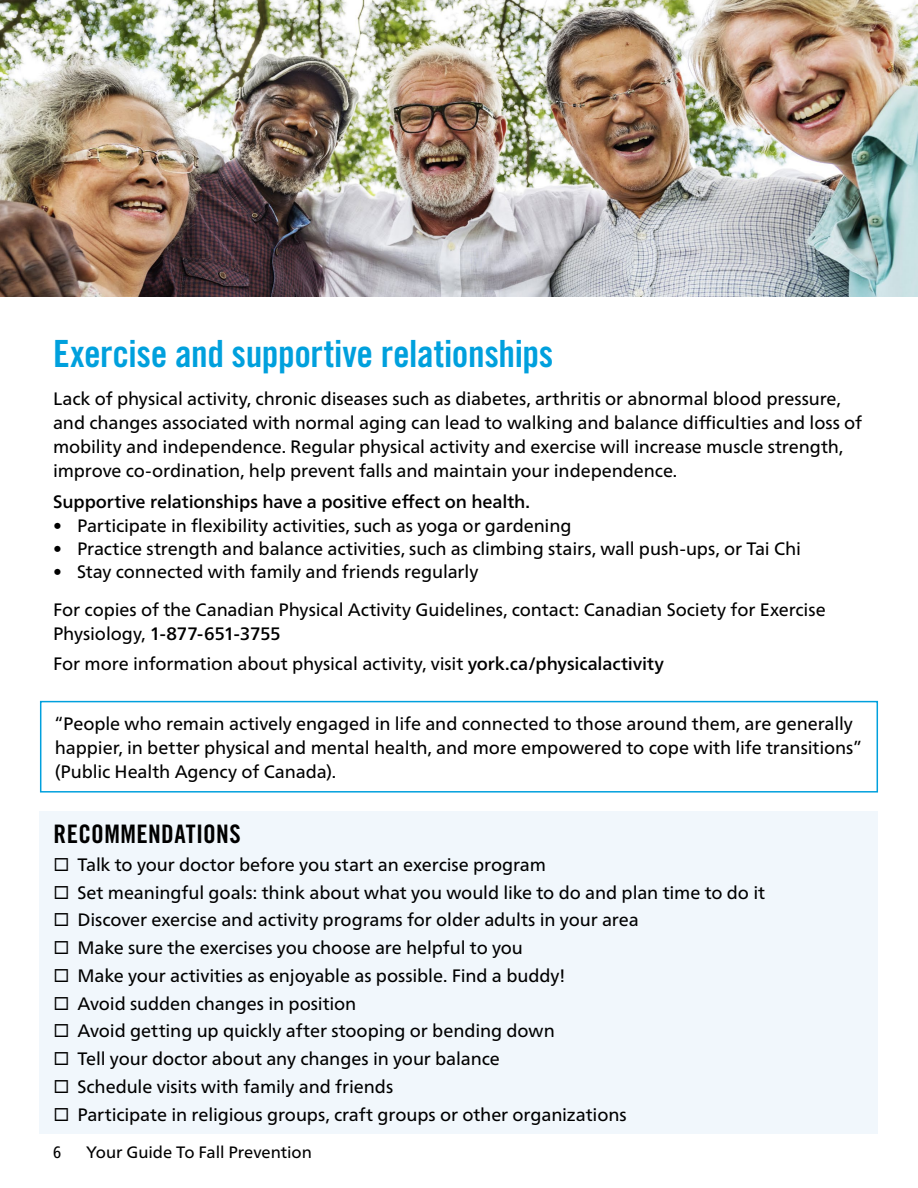
<style>
.page{position:relative;width:918px;height:1188px;background:#fff}
.page>*{position:absolute;margin:0;border:0;box-sizing:border-box;transform-origin:0 0}
.H2_-_Lake{font:37.5px "Trade Gothic LT Pro Bd Cn 20";letter-spacing:-.01em;color:#00a0dd}
.t1{font:25.5px "Trade Gothic LT Pro Bd Cn 20";letter-spacing:.015em;color:#000}
.Body{font:18px/24px "Frutiger Neue LT Pro";letter-spacing:-.005em;color:#000}
.Bullet_Header{font:500 18px "Frutiger Neue LT Pro";letter-spacing:-.005em;color:#000}
.t2{font:16.5px "Frutiger Neue LT Pro";letter-spacing:-.005em;color:#000}
.t3{font:condensed 16.5px "Frutiger Neue LT Pro";color:#000}
.s1{font-weight:500}
</style>
<div class="page">
<div style="left:40px;top:701px;width:838px;height:92px;border:2px solid #00a0dd"></div>
<div style="left:40px;top:811px;width:838px;height:323px;background:#f1f7fc"></div>
<img style="left:0;top:0;width:918px;height:297px">
<p class="H2_-_Lake" style="left:53px;top:331px;width:502px">Exercise and supportive relationships</p>
<p class="Body" style="left:53px;top:386px;width:811px">Lack of physical activity, chronic diseases such as diabetes, arthritis or abnormal blood pressure, and changes associated with normal aging can lead to walking and balance difficulties and loss of mobility and independence. Regular physical activity and exercise will increase muscle strength, improve co-ordination, help prevent falls and maintain your independence.</p>
<p class="Bullet_Header" style="left:53px;top:490px;width:478px">Supportive relationships have a positive effect on health.</p>
<p class="Body" style="left:53px;top:513px;width:520px">• Participate in flexibility activities, such as yoga or gardening</p>
<p class="Body" style="left:53px;top:536px;width:749px">• Practice strength and balance activities, such as climbing stairs, wall push-ups, or Tai Chi</p>
<p class="Body" style="left:53px;top:560px;width:427px">• Stay connected with family and friends regularly</p>
<p class="Body" style="left:53px;top:597px;width:774px">For copies of the Canadian Physical Activity Guidelines, contact: Canadian Society for Exercise<br>Physiology, <span class="s1">1-877-651-3755</span></p>
<p class="Body" style="left:53px;top:652px;width:613px">For more information about physical activity, visit <span class="s1">york.ca/physicalactivity</span></p>
<p class="Body" style="left:55px;top:711px;width:808px">“People who remain actively engaged in life and connected to those around them, are generally happier, in better physical and mental health, and more empowered to cope with life transitions” (Public Health Agency of Canada).</p>
<h3 class="t1" style="left:53px;top:818px;width:189px">RECOMMENDATIONS</h3>
<p class="Body" style="left:77px;top:852px;width:470px">Talk to your doctor before you start an exercise program</p>
<p class="Body" style="left:77px;top:880px;width:689px">Set meaningful goals: think about what you would like to do and plan time to do it</p>
<p class="Body" style="left:77px;top:908px;width:563px">Discover exercise and activity programs for older adults in your area</p>
<p class="Body" style="left:77px;top:935px;width:447px">Make sure the exercises you choose are helpful to you</p>
<p class="Body" style="left:77px;top:963px;width:489px">Make your activities as enjoyable as possible. Find a buddy!</p>
<p class="Body" style="left:77px;top:991px;width:281px">Avoid sudden changes in position</p>
<p class="Body" style="left:77px;top:1019px;width:479px">Avoid getting up quickly after stooping or bending down</p>
<p class="Body" style="left:77px;top:1046px;width:424px">Tell your doctor about any changes in your balance</p>
<p class="Body" style="left:77px;top:1074px;width:317px">Schedule visits with family and friends</p>
<p class="Body" style="left:77px;top:1102px;width:551px">Participate in religious groups, craft groups or other organizations</p>
<p class="t3" style="left:53px;top:1142px;width:10px">6</p>
<p class="t2" style="left:86px;top:1142px;width:227px">Your Guide To Fall Prevention</p>
</div>
